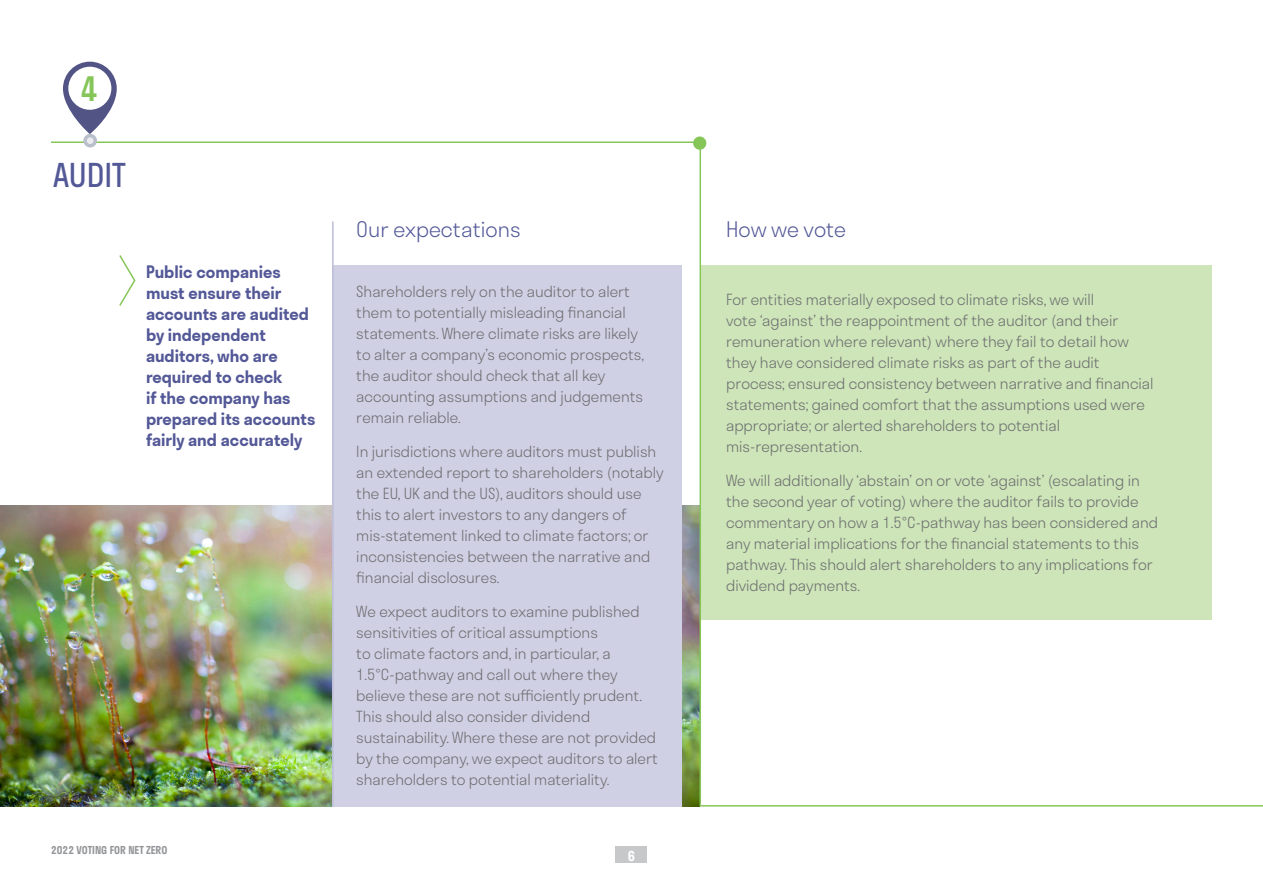
<style>
.page{position:relative;width:1263px;height:893px;background:#fff}
.page>*{position:absolute;margin:0;border:0;box-sizing:border-box;transform-origin:0 0}
.LIGHT_HEADER{font:500 33px "Stratos";color:#86c659}
.t1{font:31.5px "Stratos";letter-spacing:-.005em;color:#535897}
.Header_light{font:300 21px "Stratos";color:#535897}
.BODY_9_14_black{font:600 16.5px/21px "Stratos";color:#535897}
.BODY_10_14_LIGHT{font:300 15px/21px "Stratos";color:#6c6d70}
.t2{font:600 13.5px "Stratos";color:#fff}
.t3{font:600 10.5px "Stratos";color:#939598}
</style>
<div class="page">
<div style="left:615px;top:847px;width:32px;height:16px;background:#c7c8ca"></div>
<img style="left:0;top:505px;width:699px;height:302px">
<div style="left:701px;top:265px;width:511px;height:354px;background:#cde5b8"></div>
<div style="left:333px;top:265px;width:349px;height:542px;background:#d0d0e4"></div>
<hr style="left:699px;top:805px;width:564px;height:2px;background:#86c659">
<div style="left:693px;top:136px;width:13px;height:14px;background:#86c659;border-radius:50%"></div>
<hr style="left:699px;top:141px;width:2px;height:664px;background:#86c659">
<svg style="left:119px;top:255px;width:17px;height:51px"></svg>
<hr style="left:51px;top:141px;width:648px;height:2px;background:#86c659">
<svg style="left:63px;top:62px;width:54px;height:85px"></svg>
<hr style="left:332px;top:221px;width:2px;height:586px;background:#bcbdd8">
<p class="LIGHT_HEADER" style="left:80px;top:62px;width:20px">4</p>
<p class="t1" style="left:53px;top:150px;width:74px">AUDIT</p>
<p class="BODY_9_14_black" style="left:146px;top:261px;width:171px">Public companies must ensure their accounts are audited by independent auditors, who are required to check<br>if the company has prepared its accounts fairly and accurately</p>
<p class="t3" style="left:51px;top:842px;width:118px">2022 VOTING FOR NET ZERO</p>
<p class="Header_light" style="left:356px;top:212px;width:166px">Our expectations</p>
<p class="BODY_10_14_LIGHT" style="left:356px;top:281px;width:289px">Shareholders rely on the auditor to alert them to potentially misleading financial statements. Where climate risks are likely to alter a company’s economic prospects, the auditor should check that all key accounting assumptions and judgements remain reliable.</p>
<p class="BODY_10_14_LIGHT" style="left:356px;top:441px;width:309px">In jurisdictions where auditors must publish an extended report to shareholders (notably the EU, UK and the US), auditors should use this to alert investors to any dangers of mis-statement linked to climate factors; or inconsistencies between the narrative and financial disclosures.</p>
<p class="BODY_10_14_LIGHT" style="left:356px;top:600px;width:303px">We expect auditors to examine published sensitivities of critical assumptions<br>to climate factors and, in particular, a 1.5°C-pathway and call out where they believe these are not sufficiently prudent.<br>This should also consider dividend sustainability. Where these are not provided by the company, we expect auditors to alert shareholders to potential materiality.</p>
<p class="t2" style="left:628px;top:845px;width:9px">6</p>
<p class="Header_light" style="left:726px;top:212px;width:122px">How we vote</p>
<p class="BODY_10_14_LIGHT" style="left:726px;top:288px;width:429px">For entities materially exposed to climate risks, we will<br>vote ‘against’ the reappointment of the auditor (and their remuneration where relevant) where they fail to detail how they have considered climate risks as part of the audit process; ensured consistency between narrative and financial statements; gained comfort that the assumptions used were appropriate; or alerted shareholders to potential mis-representation.</p>
<p class="BODY_10_14_LIGHT" style="left:726px;top:469px;width:433px">We will additionally ‘abstain’ on or vote ‘against’ (escalating in the second year of voting) where the auditor fails to provide commentary on how a 1.5°C-pathway has been considered and any material implications for the financial statements to this pathway. This should alert shareholders to any implications for dividend payments.</p>
</div>
